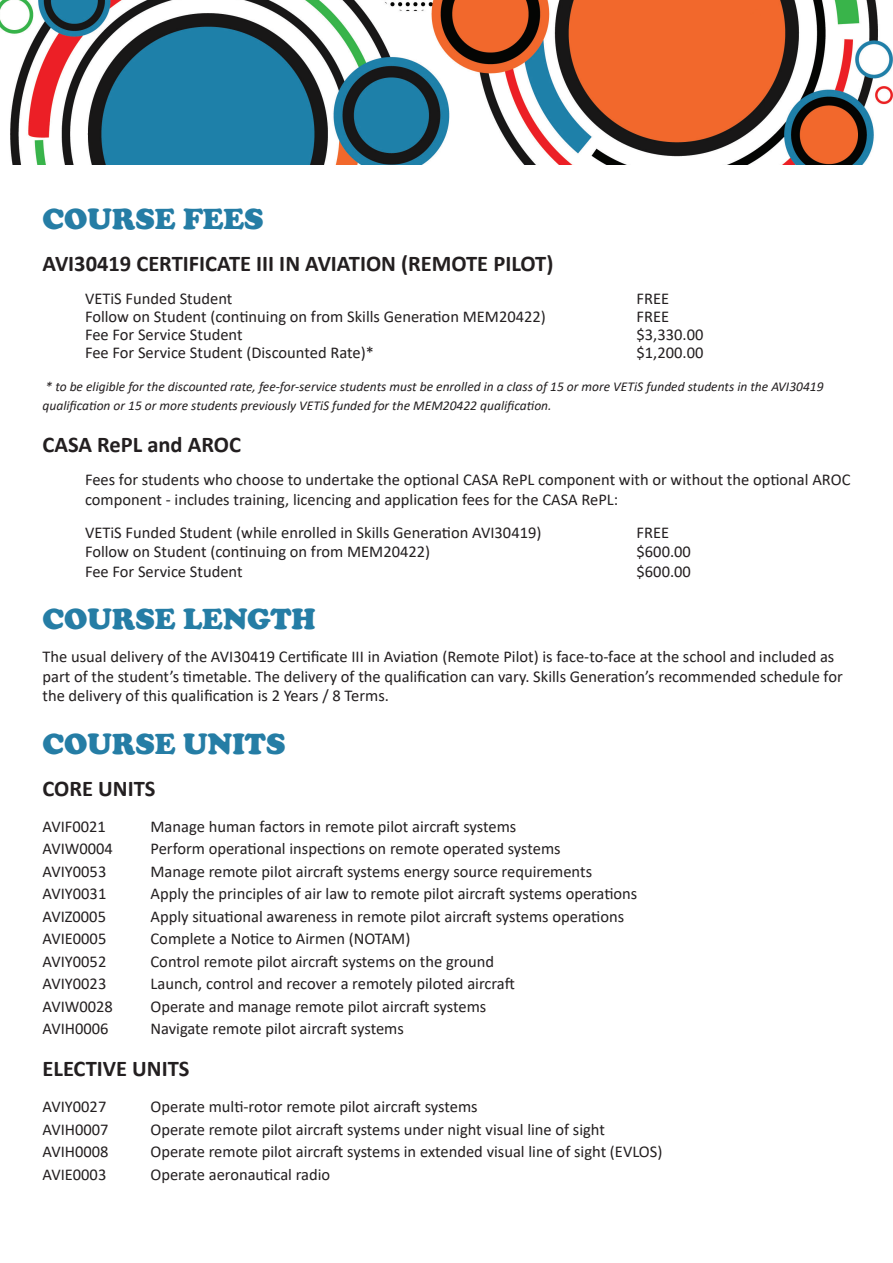
<style>
.page{position:relative;width:893px;height:1263px;background:#fff}
.page>*{position:absolute;margin:0;border:0;box-sizing:border-box;transform-origin:0 0}
.t1{font:900 30px "Cooper";color:#257da5}
.t2{font:700 22.5px "Calibri";color:#231f20}
.t3{font:16.5px/19.5px "Calibri";color:#231f20}
.t4{font:italic 13.5px/19.5px "Calibri";color:#231f20}
</style>
<div class="page">
<img style="left:0;top:0;width:893px;height:164px">
<h1 class="t1" style="left:43px;top:208px;width:223px">COURSE FEES</h1>
<h2 class="t2" style="left:43px;top:255px;width:512px">AVI30419 CERTIFICATE III IN AVIATION (REMOTE PILOT)</h2>
<p class="t3" style="left:85px;top:288px;width:149px">VETiS Funded Student</p>
<p class="t3" style="left:637px;top:288px;width:34px">FREE</p>
<p class="t3" style="left:85px;top:306px;width:462px">Follow on Student (con琀椀nuing on from Skills Genera琀椀on MEM20422)</p>
<p class="t3" style="left:637px;top:306px;width:34px">FREE</p>
<p class="t3" style="left:85px;top:324px;width:159px">Fee For Service Student</p>
<p class="t3" style="left:637px;top:324px;width:68px">$3,330.00</p>
<p class="t3" style="left:85px;top:342px;width:290px">Fee For Service Student (Discounted Rate)*</p>
<p class="t3" style="left:637px;top:342px;width:68px">$1,200.00</p>
<p class="t4" style="left:43px;top:378px;width:782px">* to be eligible for the discounted rate, fee-for-service students must be enrolled in a class of 15 or more VETiS funded students in the AVI30419 quali昀椀ca琀椀on or 15 or more students previously VETiS funded for the MEM20422 quali昀椀ca琀椀on.</p>
<h2 class="t2" style="left:43px;top:437px;width:200px">CASA RePL and AROC</h2>
<p class="t3" style="left:85px;top:470px;width:767px">Fees for students who choose to undertake the op琀椀onal CASA RePL component with or without the op琀椀onal AROC component - includes training, licencing and applica琀椀on fees for the CASA RePL:</p>
<p class="t3" style="left:85px;top:522px;width:458px">VETiS Funded Student (while enrolled in Skills Genera琀椀on AVI30419)</p>
<p class="t3" style="left:637px;top:522px;width:34px">FREE</p>
<p class="t3" style="left:85px;top:542px;width:347px">Follow on Student (con琀椀nuing on from MEM20422)</p>
<p class="t3" style="left:637px;top:542px;width:56px">$600.00</p>
<p class="t3" style="left:85px;top:561px;width:159px">Fee For Service Student</p>
<p class="t3" style="left:637px;top:561px;width:56px">$600.00</p>
<h1 class="t1" style="left:43px;top:609px;width:274px">COURSE LENGTH</h1>
<p class="t3" style="left:43px;top:647px;width:802px">The usual delivery of the AVI30419 Cer琀椀昀椀cate III in Avia琀椀on (Remote Pilot) is face-to-face at the school and included as part of the student’s 琀椀metable. The delivery of the quali昀椀ca琀椀on can vary. Skills Genera琀椀on’s recommended schedule for the delivery of this quali昀椀ca琀椀on is 2 Years / 8 Terms.</p>
<h1 class="t1" style="left:43px;top:733px;width:244px">COURSE UNITS</h1>
<h2 class="t2" style="left:43px;top:780px;width:114px">CORE UNITS</h2>
<p class="t3" style="left:43px;top:816px;width:65px">AVIF0021</p>
<p class="t3" style="left:151px;top:816px;width:367px">Manage human factors in remote pilot aircra昀琀 systems</p>
<p class="t3" style="left:43px;top:839px;width:72px">AVIW0004</p>
<p class="t3" style="left:151px;top:839px;width:412px">Perform opera琀椀onal inspec琀椀ons on remote operated systems</p>
<p class="t3" style="left:43px;top:861px;width:65px">AVIY0053</p>
<p class="t3" style="left:151px;top:861px;width:443px">Manage remote pilot aircra昀琀 systems energy source requirements</p>
<p class="t3" style="left:43px;top:884px;width:65px">AVIY0031</p>
<p class="t3" style="left:151px;top:884px;width:488px">Apply the principles of air law to remote pilot aircra昀琀 systems opera琀椀ons</p>
<p class="t3" style="left:43px;top:906px;width:65px">AVIZ0005</p>
<p class="t3" style="left:151px;top:906px;width:475px">Apply situa琀椀onal awareness in remote pilot aircra昀琀 systems opera琀椀ons</p>
<p class="t3" style="left:43px;top:929px;width:65px">AVIE0005</p>
<p class="t3" style="left:151px;top:929px;width:261px">Complete a No琀椀ce to Airmen (NOTAM)</p>
<p class="t3" style="left:43px;top:951px;width:65px">AVIY0052</p>
<p class="t3" style="left:151px;top:951px;width:345px">Control remote pilot aircra昀琀 systems on the ground</p>
<p class="t3" style="left:43px;top:974px;width:65px">AVIY0023</p>
<p class="t3" style="left:151px;top:974px;width:366px">Launch, control and recover a remotely piloted aircra昀琀</p>
<p class="t3" style="left:43px;top:996px;width:72px">AVIW0028</p>
<p class="t3" style="left:151px;top:996px;width:337px">Operate and manage remote pilot aircra昀琀 systems</p>
<p class="t3" style="left:43px;top:1019px;width:68px">AVIH0006</p>
<p class="t3" style="left:151px;top:1019px;width:255px">Navigate remote pilot aircra昀琀 systems</p>
<h2 class="t2" style="left:43px;top:1061px;width:148px">ELECTIVE UNITS</h2>
<p class="t3" style="left:43px;top:1097px;width:65px">AVIY0027</p>
<p class="t3" style="left:151px;top:1097px;width:329px">Operate mul琀椀-rotor remote pilot aircra昀琀 systems</p>
<p class="t3" style="left:43px;top:1119px;width:68px">AVIH0007</p>
<p class="t3" style="left:151px;top:1119px;width:456px">Operate remote pilot aircra昀琀 systems under night visual line of sight</p>
<p class="t3" style="left:43px;top:1142px;width:68px">AVIH0008</p>
<p class="t3" style="left:151px;top:1142px;width:513px">Operate remote pilot aircra昀琀 systems in extended visual line of sight (EVLOS)</p>
<p class="t3" style="left:43px;top:1164px;width:65px">AVIE0003</p>
<p class="t3" style="left:151px;top:1164px;width:181px">Operate aeronau琀椀cal radio</p>
</div>
